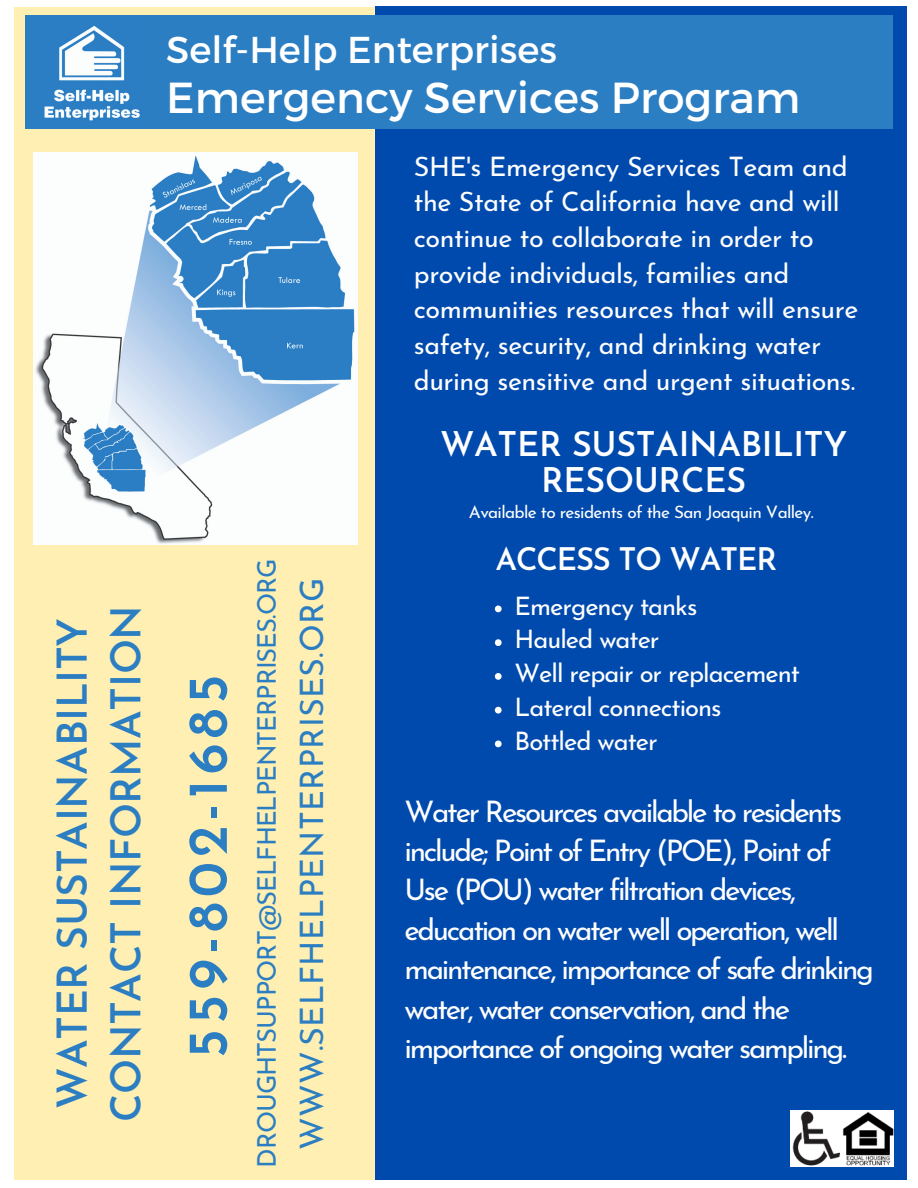
<style>
.page{position:relative;width:918px;height:1188px;background:#fff}
.page>*{position:absolute;margin:0;border:0;box-sizing:border-box;transform-origin:0 0}
.t1{font:600 56.25px "Josefin Sans";letter-spacing:.09em;color:#2c7ec3}
.t2{font:43.35px "Montserrat";color:#fff}
.t3{font:600 40.95px "Josefin Sans";letter-spacing:-.01em;color:#2c7ec3}
.t4{font:37.35px "Montserrat";color:#fff}
.t5{font:600 34.05px/36.5px "Josefin Sans";letter-spacing:-.01em;color:#fff;text-align:center}
.t6{font:32.25px "Josefin Sans";letter-spacing:.01em;color:#2c7ec3}
.t7{font:600 31.05px "Josefin Sans";letter-spacing:-.04em;color:#fff}
.t8{font:29.7px/39.3px "Josefin Sans";letter-spacing:-.075em;color:#fff}
.t9{font:26.85px/35.7px "Josefin Sans";letter-spacing:-.015em;color:#fff}
.t10{font:25.8px "Josefin Sans";letter-spacing:-.04em;color:#2c7ec3}
.t11{font:25.5px "Josefin Sans";letter-spacing:-.04em;color:#fff}
.t12{font:17.25px "Josefin Sans";letter-spacing:-.04em;color:#fff}
</style>
<div class="page">
<div style="left:15px;top:7px;width:361px;height:1173px;background:#ffefb3"></div>
<div style="left:375px;top:7px;width:532px;height:1173px;background:#004aad"></div>
<div style="left:25px;top:15px;width:868px;height:114px;background:#2c7ec3"></div>
<img style="left:44px;top:25px;width:96px;height:96px">
<img style="left:33px;top:153px;width:324px;height:391px">
<svg style="left:495px;top:606px;width:7px;height:6px"></svg>
<svg style="left:495px;top:639px;width:7px;height:7px"></svg>
<svg style="left:495px;top:673px;width:7px;height:7px"></svg>
<svg style="left:495px;top:707px;width:7px;height:7px"></svg>
<svg style="left:495px;top:741px;width:7px;height:6px"></svg>
<img style="left:791px;top:1110px;width:102px;height:57px">
<p class="t3" style="left:56px;top:1109px;width:493px;rotate:-90deg">WATER SUSTAINABILITY</p>
<p class="t3" style="left:110px;top:1122px;width:518px;rotate:-90deg">CONTACT INFORMATION</p>
<p class="t4" style="left:166px;top:26px;width:392px">Self-Help Enterprises</p>
<p class="t2" style="left:166px;top:69px;width:636px">Emergency Services Program</p>
<p class="t9" style="left:414px;top:151px;width:446px">SHE's Emergency Services Team and the State of California have and will continue to collaborate in order to provide individuals, families and communities resources that will ensure safety, security, and drinking water during sensitive and urgent situations.</p>
<p class="t5" style="left:440px;top:429px;width:409px">WATER SUSTAINABILITY<br>RESOURCES</p>
<p class="t1" style="left:185px;top:1058px;width:385px;rotate:-90deg">559-802-1685</p>
<p class="t10" style="left:256px;top:1168px;width:610px;rotate:-90deg">DROUGHTSUPPORT@SELFHELPENTERPRISES.ORG</p>
<p class="t6" style="left:299px;top:1150px;width:573px;rotate:-90deg">WWW.SELFHELPENTERPRISES.ORG</p>
<p class="t12" style="left:469px;top:505px;width:346px">Available to residents of the San Joaquin Valley.</p>
<p class="t7" style="left:496px;top:546px;width:283px">ACCESS TO WATER</p>
<p class="t11" style="left:515px;top:595px;width:184px">Emergency tanks</p>
<p class="t11" style="left:515px;top:629px;width:146px">Hauled water</p>
<p class="t11" style="left:515px;top:663px;width:287px">Well repair or replacement</p>
<p class="t11" style="left:515px;top:697px;width:209px">Lateral connections</p>
<p class="t11" style="left:515px;top:730px;width:145px">Bottled water</p>
<p class="t8" style="left:404px;top:795px;width:471px">Water Resources available to residents include; Point of Entry (POE), Point of Use (POU) water filtration devices, education on water well operation, well maintenance, importance of safe drinking water, water conservation, and the importance of ongoing water sampling.</p>
</div>
